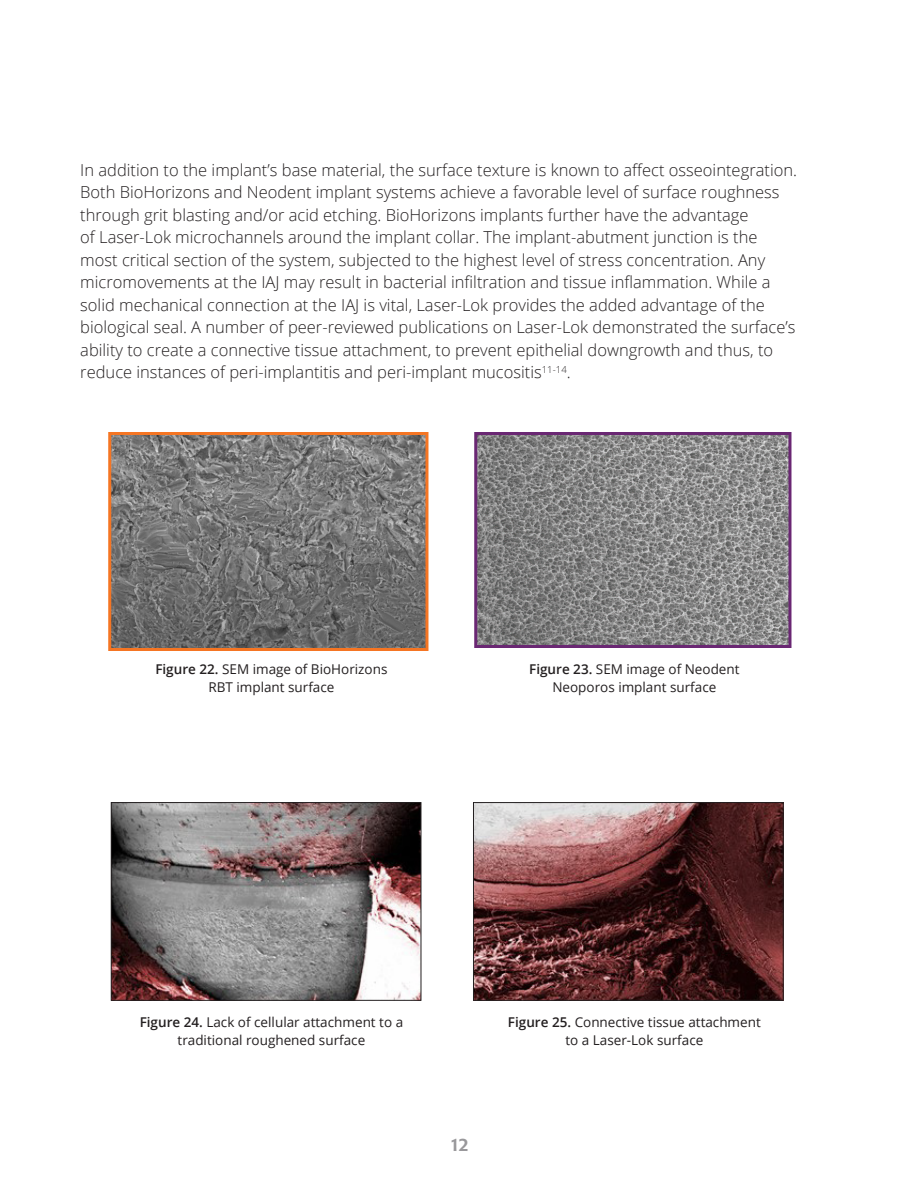
<style>
.page{position:relative;width:918px;height:1188px;background:#fff}
.page>*{position:absolute;margin:0;border:0;box-sizing:border-box;transform-origin:0 0}
.t1{font:700 18px "Mixage ITC Std";color:#99989b}
.t2{font:300 16.5px/22.5px "Open Sans";color:#231f20}
.t3{font:13.5px/18px "Open Sans";color:#231f20;text-align:center}
.s1{font-weight:600}
</style>
<div class="page">
<img style="left:113px;top:804px;width:306px;height:195px">
<div style="left:111px;top:802px;width:310px;height:199px;border:1px solid #231f20"></div>
<img style="left:475px;top:804px;width:307px;height:195px">
<div style="left:473px;top:802px;width:311px;height:199px;border:1px solid #231f20"></div>
<img style="left:478px;top:436px;width:309px;height:208px">
<div style="left:474px;top:432px;width:317px;height:216px;border:3px solid #6a2773"></div>
<img style="left:112px;top:436px;width:312px;height:211px">
<div style="left:108px;top:432px;width:320px;height:219px;border:3px solid #f57523"></div>
<p class="t2" style="left:80px;top:158px;width:718px">In addition to the implant’s base material, the surface texture is known to affect osseointegration.<br>Both BioHorizons and Neodent implant systems achieve a favorable level of surface roughness through grit blasting and/or acid etching. BioHorizons implants further have the advantage<br>of Laser-Lok microchannels around the implant collar. The implant-abutment junction is the most critical section of the system, subjected to the highest level of stress concentration. Any micromovements at the IAJ may result in bacterial infiltration and tissue inflammation. While a solid mechanical connection at the IAJ is vital, Laser-Lok provides the added advantage of the biological seal. A number of peer-reviewed publications on Laser-Lok demonstrated the surface’s ability to create a connective tissue attachment, to prevent epithelial downgrowth and thus, to reduce instances of peri-implantitis and peri-implant mucositis<sup>11-14</sup>.</p>
<p class="t3" style="left:155px;top:660px;width:234px"><span class="s1">Figure 22.</span> SEM image of BioHorizons</p>
<p class="t3" style="left:208px;top:678px;width:128px">RBT implant surface</p>
<p class="t3" style="left:529px;top:660px;width:212px"><span class="s1">Figure 23.</span> SEM image of Neodent</p>
<p class="t3" style="left:552px;top:678px;width:165px">Neoporos implant surface</p>
<p class="t3" style="left:140px;top:1013px;width:265px"><span class="s1">Figure 24.</span> Lack of cellular attachment to a traditional roughened surface</p>
<p class="t3" style="left:508px;top:1013px;width:254px"><span class="s1">Figure 25.</span> Connective tissue attachment</p>
<p class="t3" style="left:565px;top:1031px;width:139px">to a Laser-Lok surface</p>
<p class="t1" style="left:449px;top:1135px;width:21px">12</p>
</div>
